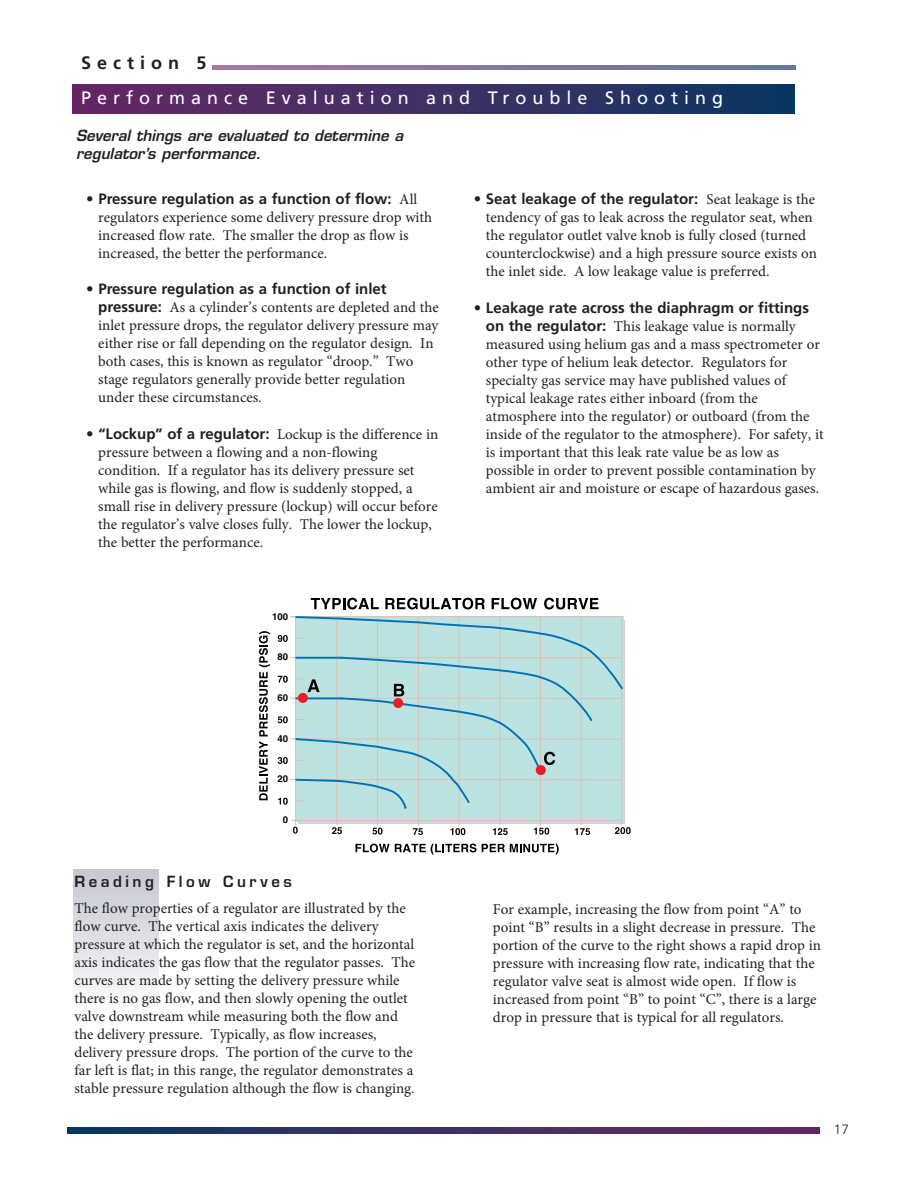
<style>
.page{position:relative;width:918px;height:1188px;background:#fff}
.page>*{position:absolute;margin:0;border:0;box-sizing:border-box;transform-origin:0 0}
.t1{font:18px "Frutiger";letter-spacing:.335em;color:#fff}
.t2{font:700 18px "Frutiger";letter-spacing:.335em;color:#231f20}
.t3{font:15px/18px "Minion Pro";color:#231f20}
.t4{font:700 15px "Frutiger";color:#231f20}
.t5{font:italic 600 15px/18px "Eurostile";color:#231f20}
.t6{font:600 15px "Eurostile";letter-spacing:.235em;color:#231f20}
.t7{font:300 13.5px "Frutiger";color:#231f20}
.t8{font:700 9.6px "Helvetica";color:#000}
.s1{font-family:"Minion Pro";font-weight:400}
.s2{font-family:"Frutiger";font-weight:700}
</style>
<div class="page">
<svg style="left:68px;top:1128px;width:752px;height:6px;background:#3b2f63"></svg>
<div style="left:73px;top:869px;width:86px;height:145px;background:linear-gradient(to bottom,#c5c8d1,#fdfdfd)"></div>
<div style="left:296px;top:617px;width:327px;height:205px;background:#bde3e1"></div>
<hr style="left:291px;top:820px;width:331px;height:1px;background:#ddbfb4">
<hr style="left:337px;top:617px;width:1px;height:208px;background:#ddbfb4">
<hr style="left:377px;top:617px;width:1px;height:208px;background:#ddbfb4">
<hr style="left:418px;top:617px;width:1px;height:208px;background:#ddbfb4">
<hr style="left:459px;top:617px;width:1px;height:208px;background:#ddbfb4">
<hr style="left:500px;top:617px;width:1px;height:208px;background:#ddbfb4">
<hr style="left:540px;top:617px;width:1px;height:208px;background:#ddbfb4">
<hr style="left:581px;top:617px;width:1px;height:208px;background:#ddbfb4">
<hr style="left:295px;top:617px;width:1px;height:208px;background:#ddbfb4">
<hr style="left:622px;top:617px;width:1px;height:208px;background:#ddbfb4">
<hr style="left:290px;top:779px;width:332px;height:1px;background:#ddbfb4">
<hr style="left:290px;top:739px;width:332px;height:1px;background:#ddbfb4">
<hr style="left:290px;top:698px;width:332px;height:1px;background:#ddbfb4">
<hr style="left:290px;top:657px;width:332px;height:1px;background:#ddbfb4">
<hr style="left:290px;top:616px;width:332px;height:1px;background:#ddbfb4">
<svg style="left:278px;top:798px;width:10px;height:7px"></svg>
<svg style="left:278px;top:757px;width:10px;height:7px"></svg>
<svg style="left:278px;top:716px;width:10px;height:7px"></svg>
<svg style="left:278px;top:676px;width:10px;height:7px"></svg>
<svg style="left:278px;top:635px;width:10px;height:7px"></svg>
<svg style="left:294px;top:616px;width:330px;height:194px"></svg>
<svg style="left:332px;top:827px;width:10px;height:7px"></svg>
<svg style="left:372px;top:828px;width:11px;height:7px"></svg>
<svg style="left:450px;top:828px;width:15px;height:7px"></svg>
<svg style="left:413px;top:828px;width:10px;height:7px"></svg>
<svg style="left:493px;top:828px;width:15px;height:7px"></svg>
<svg style="left:534px;top:828px;width:15px;height:7px"></svg>
<svg style="left:575px;top:828px;width:15px;height:7px"></svg>
<svg style="left:615px;top:827px;width:16px;height:7px"></svg>
<svg style="left:293px;top:827px;width:5px;height:7px"></svg>
<svg style="left:311px;top:598px;width:68px;height:11px"></svg>
<svg style="left:385px;top:598px;width:100px;height:11px"></svg>
<svg style="left:492px;top:598px;width:45px;height:11px"></svg>
<svg style="left:544px;top:598px;width:55px;height:11px"></svg>
<svg style="left:355px;top:844px;width:204px;height:11px"></svg>
<svg style="left:259px;top:631px;width:11px;height:169px"></svg>
<div style="left:72px;top:84px;width:723px;height:30px;background:linear-gradient(to right,#6a2866,#0e3761)"></div>
<svg style="left:213px;top:66px;width:582px;height:4px;background:#83789c"></svg>
<p class="t2" style="left:81px;top:56px;width:127px">Section 5</p>
<p class="t1" style="left:81px;top:90px;width:643px">Performance Evaluation and Trouble Shooting</p>
<p class="t5" style="left:76px;top:128px;width:329px">Several things are evaluated to determine a regulator’s performance.</p>
<p class="t4" style="left:86px;top:193px;width:332px">• Pressure regulation as a function of flow: <span class="s1">All</span></p>
<p class="t3" style="left:98px;top:210px;width:335px">regulators experience some delivery pressure drop with increased flow rate. The smaller the drop as flow is increased, the better the performance.</p>
<p class="t4" style="left:86px;top:283px;width:302px">• Pressure regulation as a function of inlet</p>
<p class="t3" style="left:98px;top:300px;width:342px"><span class="s2">pressure:</span> As a cylinder’s contents are depleted and the inlet pressure drops, the regulator delivery pressure may either rise or fall depending on the regulator design. In both cases, this is known as regulator “droop.” Two stage regulators generally provide better regulation under these circumstances.</p>
<p class="t3" style="left:98px;top:426px;width:341px;text-indent:-12px"><span class="s2">• “Lockup” of a regulator:</span> Lockup is the difference in pressure between a flowing and a non-flowing condition. If a regulator has its delivery pressure set while gas is flowing, and flow is suddenly stopped, a small rise in delivery pressure (lockup) will occur before the regulator’s valve closes fully. The lower the lockup, the better the performance.</p>
<p class="t4" style="left:474px;top:193px;width:343px">• Seat leakage of the regulator: <span class="s1">Seat leakage is the</span></p>
<p class="t3" style="left:486px;top:210px;width:333px">tendency of gas to leak across the regulator seat, when the regulator outlet valve knob is fully closed (turned counterclockwise) and a high pressure source exists on the inlet side. A low leakage value is preferred.</p>
<p class="t4" style="left:474px;top:301px;width:337px">• Leakage rate across the diaphragm or fittings</p>
<p class="t3" style="left:486px;top:318px;width:339px"><span class="s2">on the regulator:</span> This leakage value is normally measured using helium gas and a mass spectrometer or other type of helium leak detector. Regulators for specialty gas service may have published values of typical leakage rates either inboard (from the atmosphere into the regulator) or outboard (from the inside of the regulator to the atmosphere). For safety, it is important that this leak rate value be as low as possible in order to prevent possible contamination by ambient air and moisture or escape of hazardous gases.</p>
<p class="t8" style="left:272px;top:612px;width:17px">100</p>
<p class="t8" style="left:277px;top:653px;width:12px">80</p>
<p class="t8" style="left:277px;top:694px;width:12px">60</p>
<p class="t8" style="left:277px;top:734px;width:12px">40</p>
<p class="t8" style="left:277px;top:775px;width:12px">20</p>
<p class="t8" style="left:283px;top:816px;width:7px">0</p>
<p class="t6" style="left:74px;top:876px;width:219px">Reading Flow Curves</p>
<p class="t3" style="left:74px;top:901px;width:342px">The flow properties of a regulator are illustrated by the flow curve. The vertical axis indicates the delivery pressure at which the regulator is set, and the horizontal axis indicates the gas flow that the regulator passes. The curves are made by setting the delivery pressure while there is no gas flow, and then slowly opening the outlet valve downstream while measuring both the flow and the delivery pressure. Typically, as flow increases, delivery pressure drops. The portion of the curve to the far left is flat; in this range, the regulator demonstrates a stable pressure regulation although the flow is changing.</p>
<p class="t3" style="left:493px;top:902px;width:330px">For example, increasing the flow from point “A” to point “B” results in a slight decrease in pressure. The portion of the curve to the right shows a rapid drop in pressure with increasing flow rate, indicating that the regulator valve seat is almost wide open. If flow is increased from point “B” to point “C”, there is a large drop in pressure that is typical for all regulators.</p>
<p class="t7" style="left:834px;top:1124px;width:17px">17</p>
</div>
